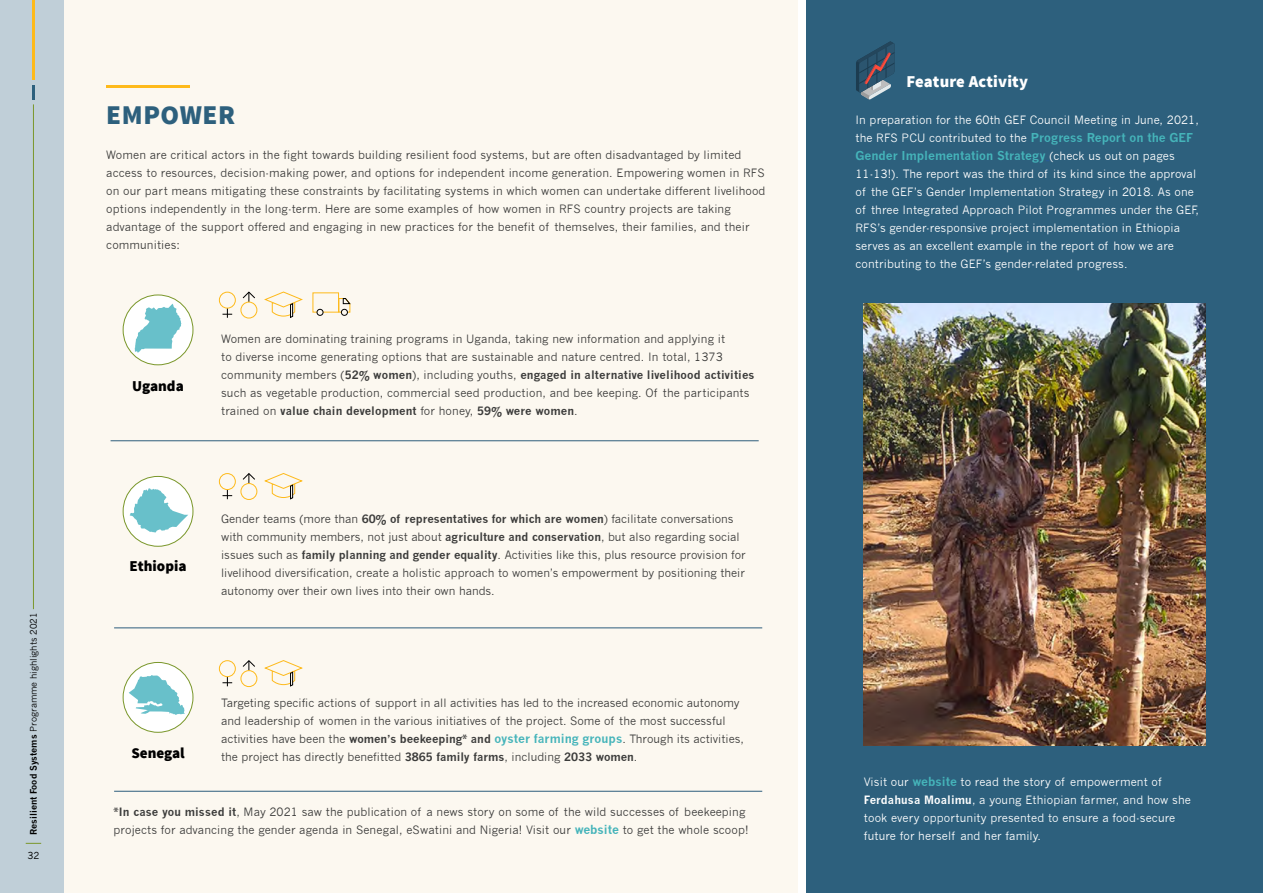
<style>
.page{position:relative;width:1263px;height:893px;background:#fff}
.page>*{position:absolute;margin:0;border:0;box-sizing:border-box;transform-origin:0 0}
.t1{font:900 27px "Equilibrium";letter-spacing:.02em;color:#2d607d}
.t2{font:900 16.5px "Equilibrium";letter-spacing:.01em;color:#fff}
.t3{font:900 15px "Equilibrium";color:#000}
.t4{font:700 12px "News Gothic";color:#45b4ba}
.t5{font:11.25px/18px "News Gothic";letter-spacing:.01em;color:#3c3c3b}
.t6{font:11.25px/18px "News Gothic";letter-spacing:.01em;color:#fff}
.t7{font:9.45px "News Gothic";color:#000}
.t8{font:8.85px "News Gothic";color:#000}
.s1{font-weight:700}
.s2{font-weight:700;font-size:12px;color:#45b4ba}
.s3{font-weight:400;font-size:11.25px;color:#fff}
</style>
<div class="page">
<div style="left:64px;top:0;width:733px;height:893px;background:#fcf8f0"></div>
<hr style="left:106px;top:85px;width:83px;height:3px;background:#feba1b">
<div style="left:807px;top:0;width:456px;height:893px;background:#2d607d"></div>
<div style="left:123px;top:295px;width:70px;height:70px;background:#fff;border-radius:50%"></div>
<div style="left:123px;top:295px;width:70px;height:70px;border:1px solid #7a972a;border-radius:50%"></div>
<svg style="left:135px;top:304px;width:46px;height:49px"></svg>
<div style="left:123px;top:662px;width:70px;height:70px;background:#fff;border-radius:50%"></div>
<div style="left:123px;top:662px;width:70px;height:70px;border:1px solid #7a972a;border-radius:50%"></div>
<svg style="left:129px;top:675px;width:56px;height:40px"></svg>
<div style="left:123px;top:476px;width:70px;height:70px;background:#fff;border-radius:50%"></div>
<div style="left:123px;top:476px;width:70px;height:70px;border:1px solid #7a972a;border-radius:50%"></div>
<svg style="left:130px;top:488px;width:58px;height:45px"></svg>
<hr style="left:111px;top:440px;width:648px;height:1px;background:#2c5d7c">
<hr style="left:114px;top:628px;width:648px;height:1px;background:#2c5d7c">
<hr style="left:114px;top:791px;width:648px;height:1px;background:#2c5d7c">
<div style="left:0;top:0;width:64px;height:893px;background:#c0cfd8"></div>
<svg style="left:856px;top:41px;width:39px;height:59px"></svg>
<img style="left:863px;top:303px;width:342px;height:443px">
<svg style="left:264px;top:291px;width:39px;height:27px"></svg>
<svg style="left:264px;top:473px;width:39px;height:27px"></svg>
<svg style="left:264px;top:660px;width:39px;height:27px"></svg>
<div style="left:241px;top:302px;width:16px;height:16px;border:1px solid #feba1b;border-radius:50%"></div>
<svg style="left:242px;top:291px;width:13px;height:11px"></svg>
<div style="left:219px;top:292px;width:17px;height:16px;border:1px solid #feba1b;border-radius:50%"></div>
<svg style="left:222px;top:308px;width:10px;height:10px"></svg>
<div style="left:241px;top:483px;width:16px;height:17px;border:1px solid #feba1b;border-radius:50%"></div>
<svg style="left:242px;top:473px;width:13px;height:10px"></svg>
<div style="left:219px;top:473px;width:17px;height:17px;border:1px solid #feba1b;border-radius:50%"></div>
<svg style="left:222px;top:490px;width:10px;height:9px"></svg>
<div style="left:241px;top:670px;width:16px;height:17px;border:1px solid #feba1b;border-radius:50%"></div>
<svg style="left:242px;top:660px;width:13px;height:11px"></svg>
<div style="left:219px;top:660px;width:17px;height:17px;border:1px solid #feba1b;border-radius:50%"></div>
<svg style="left:222px;top:677px;width:10px;height:9px"></svg>
<div style="left:317px;top:309px;width:6px;height:7px;border:1px solid #000;border-radius:50%"></div>
<div style="left:341px;top:309px;width:7px;height:7px;border:1px solid #000;border-radius:50%"></div>
<svg style="left:338px;top:298px;width:13px;height:17px"></svg>
<svg style="left:26px;top:843px;width:15px;height:1px"></svg>
<hr style="left:32px;top:0;width:3px;height:80px;background:#feba1b">
<hr style="left:32px;top:85px;width:3px;height:15px;background:#2d607d">
<hr style="left:33px;top:104px;width:1px;height:505px;background:#7a972b">
<p class="t8" style="left:28px;top:835px;width:224px;rotate:-90deg"><span class="s1">Resilient Food Systems</span> Programme highlights 2021</p>
<p class="t7" style="left:28px;top:850px;width:13px">32</p>
<h1 class="t1" style="left:106px;top:97px;width:130px">EMPOWER</h1>
<p class="t5" style="left:106px;top:146px;width:661px">Women are critical actors in the fight towards building resilient food systems, but are often disadvantaged by limited access to resources, decision-making power, and options for independent income generation. Empowering women in RFS on our part means mitigating these constraints by facilitating systems in which women can undertake different livelihood options independently in the long-term. Here are some examples of how women in RFS country projects are taking advantage of the support offered and engaging in new practices for the benefit of themselves, their families, and their communities:</p>
<h3 class="t3" style="left:132px;top:376px;width:53px">Uganda</h3>
<p class="t5" style="left:221px;top:330px;width:535px">Women are dominating training programs in Uganda, taking new information and applying it<br>to diverse income generating options that are sustainable and nature centred. In total, 1373 community members (<span class="s1">52% women</span>), including youths, <span class="s1">engaged in alternative livelihood activities </span>such as vegetable production, commercial seed production, and bee keeping. Of the participants trained on <span class="s1">value chain development</span> for honey, <span class="s1">59% were women</span>.</p>
<h3 class="t3" style="left:130px;top:556px;width:58px">Ethiopia</h3>
<p class="t5" style="left:221px;top:510px;width:526px">Gender teams (more than <span class="s1">60% of representatives for which are women</span>) facilitate conversations with community members, not just about <span class="s1">agriculture and conservation</span>, but also regarding social issues such as <span class="s1">family planning and gender equality</span>. Activities like this, plus resource provision for livelihood diversification, create a holistic approach to women’s empowerment by positioning their autonomy over their own lives into their own hands.</p>
<h3 class="t3" style="left:131px;top:743px;width:55px">Senegal</h3>
<p class="t5" style="left:221px;top:694px;width:524px">Targeting specific actions of support in all activities has led to the increased economic autonomy and leadership of women in the various initiatives of the project. Some of the most successful activities have been the <span class="s1">women’s beekeeping* and</span> <span class="s2">oyster farming groups</span>. Through its activities, the project has directly benefitted <span class="s1">3865 family farms</span>, including <span class="s1">2033 women</span>.</p>
<p class="t5" style="left:114px;top:803px;width:637px"><span class="s1">*In case you missed it</span>, May 2021 saw the publication of a news story on some of the wild successes of beekeeping projects for advancing the gender agenda in Senegal, eSwatini and Nigeria! Visit our <span class="s2">website</span> to get the whole scoop!</p>
<h2 class="t2" style="left:906px;top:71px;width:123px">Feature Activity</h2>
<p class="t6" style="left:855px;top:111px;width:345px">In preparation for the 60th GEF Council Meeting in June, 2021, the RFS PCU contributed to the <span class="s2">Progress Report on the GEF</span></p>
<p class="t4" style="left:855px;top:148px;width:321px">Gender Implementation Strategy <span class="s3">(check us out on pages</span></p>
<p class="t6" style="left:855px;top:165px;width:345px">11-13!). The report was the third of its kind since the approval of the GEF’s Gender Implementation Strategy in 2018. As one of three Integrated Approach Pilot Programmes under the GEF, RFS’s gender-responsive project implementation in Ethiopia serves as an excellent example in the report of how we are contributing to the GEF’s gender-related progress.</p>
<p class="t6" style="left:864px;top:772px;width:328px">Visit our <span class="s2">website</span> to read the story of empowerment of <span class="s1">Ferdahusa Moalimu</span>, a young Ethiopian farmer, and how she took every opportunity presented to ensure a food-secure future for herself and her family.</p>
</div>
